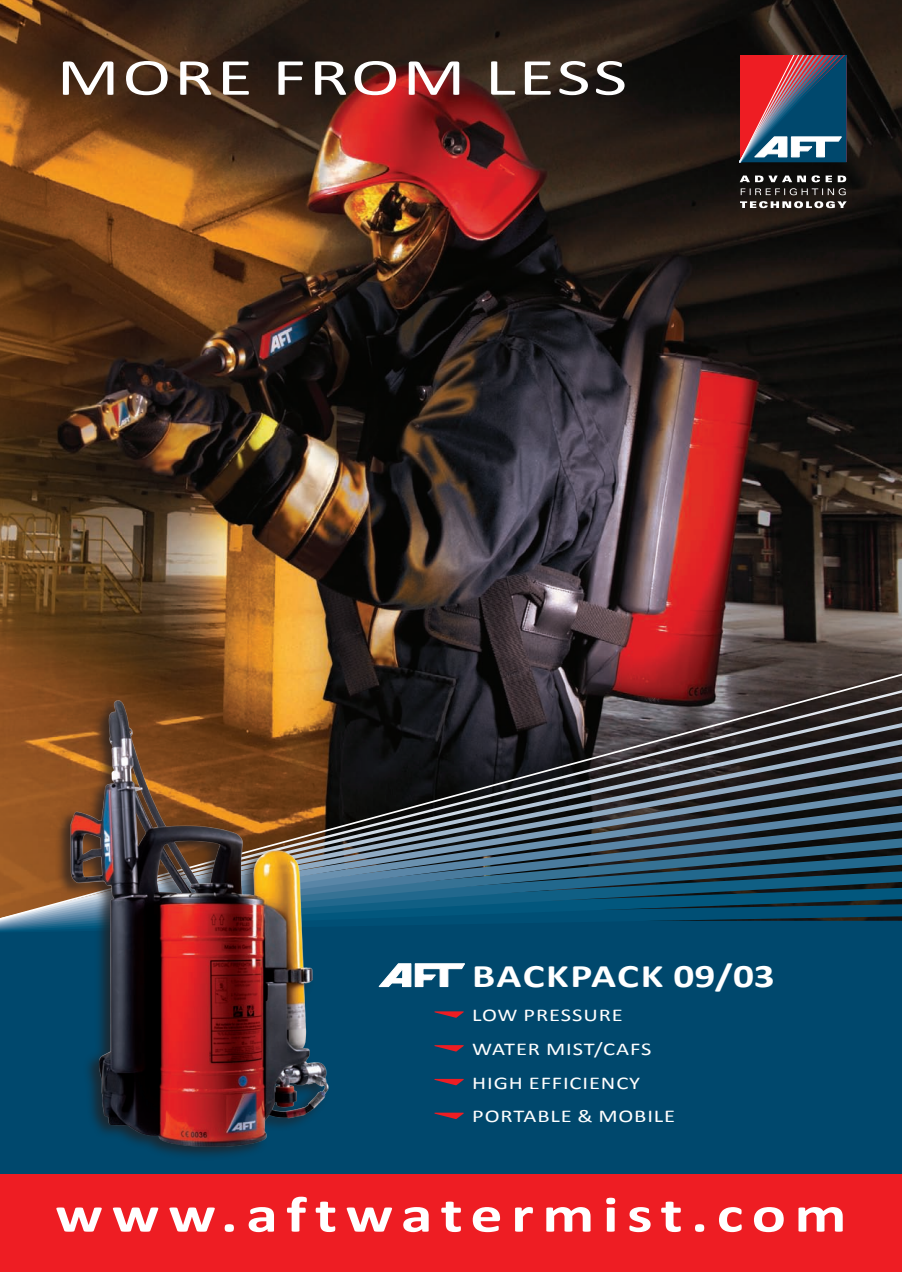
<style>
.page{position:relative;width:902px;height:1272px;background:#fff}
.page>*{position:absolute;margin:0;border:0;box-sizing:border-box;transform-origin:0 0}
.t1{font:52.5px "Calibri";letter-spacing:.04em;color:#fff;scale:1.4 1}
.t2{font:700 51px "Calibri";letter-spacing:.135em;color:#fff;scale:1.25 1}
.t3{font:700 33px "Calibri";letter-spacing:.025em;color:#fff;scale:1.25 1}
.t4{font:18px "Calibri";letter-spacing:.04em;color:#fff;scale:1.25 1}
</style>
<div class="page">
<img style="left:0;top:0;width:901px;height:670px">
<div style="left:0;top:927px;width:901px;height:344px;background:#00486d"></div>
<svg style="left:393px;top:670px;width:508px;height:253px;background:#354653"></svg>
<img style="left:0;top:638px;width:393px;height:518px">
<div style="left:0;top:1174px;width:901px;height:97px;background:#ee1d23"></div>
<svg style="left:739px;top:175px;width:107px;height:33px;background:#4e4a48"></svg>
<svg style="left:739px;top:55px;width:107px;height:107px;background:#73576d"></svg>
<svg style="left:377px;top:962px;width:88px;height:26px"></svg>
<svg style="left:434px;top:1011px;width:30px;height:6px"></svg>
<svg style="left:434px;top:1045px;width:30px;height:6px"></svg>
<svg style="left:434px;top:1078px;width:30px;height:7px"></svg>
<svg style="left:434px;top:1112px;width:30px;height:7px"></svg>
<p class="t1" style="left:57px;top:44px;width:409px">MORE FROM LESS</p>
<p class="t3" style="left:472px;top:955px;width:243px">BACKPACK 09/03</p>
<p class="t4" style="left:472px;top:1003px;width:122px">LOW PRESSURE</p>
<p class="t4" style="left:472px;top:1037px;width:145px">WATER MIST/CAFS</p>
<p class="t4" style="left:472px;top:1071px;width:136px">HIGH EFFICIENCY</p>
<p class="t4" style="left:472px;top:1105px;width:164px">PORTABLE &amp; MOBILE</p>
<p class="t2" style="left:55px;top:1181px;width:634px">www.aftwatermist.com</p>
</div>
